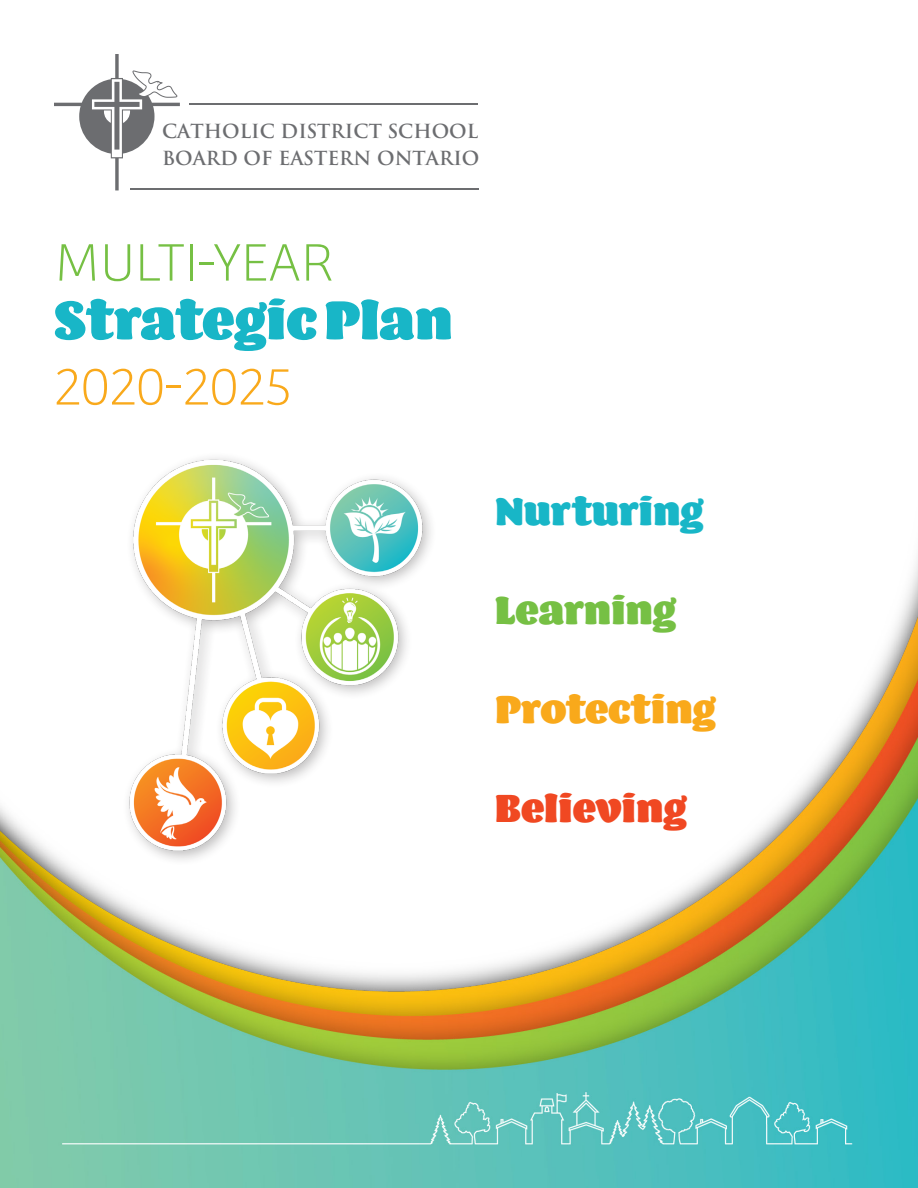
<style>
.page{position:relative;width:918px;height:1188px;background:#fff}
.page>*{position:absolute;margin:0;border:0;box-sizing:border-box;transform-origin:0 0}
.Header_1{font:54.6px/65.6px "Barricada Pro";color:#18b6c7}
.Header_3{font:100 54.6px "Bree";letter-spacing:.01em;color:#76c044}
.Header_1-2{font:39.45px "Barricada Pro";color:#f9a91b}
.Header_1-3{font:39.45px "Barricada Pro";color:#18b6c7}
.Header_1-4{font:39.45px "Barricada Pro";color:#f04822}
.Header_1-5{font:39.45px "Barricada Pro";color:#76c044}
.Paragraph_Style_2{font:600 18.9px/27px "Trajan Pro 3";color:#6c6d70}
.s1{font-family:"Bree";font-weight:100;color:#f9a91b}
</style>
<div class="page">
<img style="left:0;top:188px;width:918px;height:1000px">
<hr style="left:189px;top:103px;width:289px;height:2px;background:#6c6d70">
<hr style="left:130px;top:188px;width:348px;height:2px;background:#6c6d70">
<svg style="left:54px;top:54px;width:126px;height:136px"></svg>
<img style="left:68px;top:451px;width:410px;height:410px">
<p class="Paragraph_Style_2" style="left:162px;top:118px;width:319px">CATHOLIC DISTRICT SCHOOL<br>BOARD OF EASTERN ONTARIO</p>
<p class="Header_3" style="left:55px;top:223px;width:280px">MULTI-YEAR</p>
<p class="Header_1" style="left:54px;top:287px;width:400px">Strategic Plan<br><span class="s1">2020-2025</span></p>
<p class="Header_1-3" style="left:495px;top:488px;width:210px">Nurturing</p>
<p class="Header_1-5" style="left:495px;top:587px;width:183px">Learning</p>
<p class="Header_1-2" style="left:495px;top:686px;width:223px">Protecting</p>
<p class="Header_1-4" style="left:495px;top:785px;width:193px">Believing</p>
</div>
